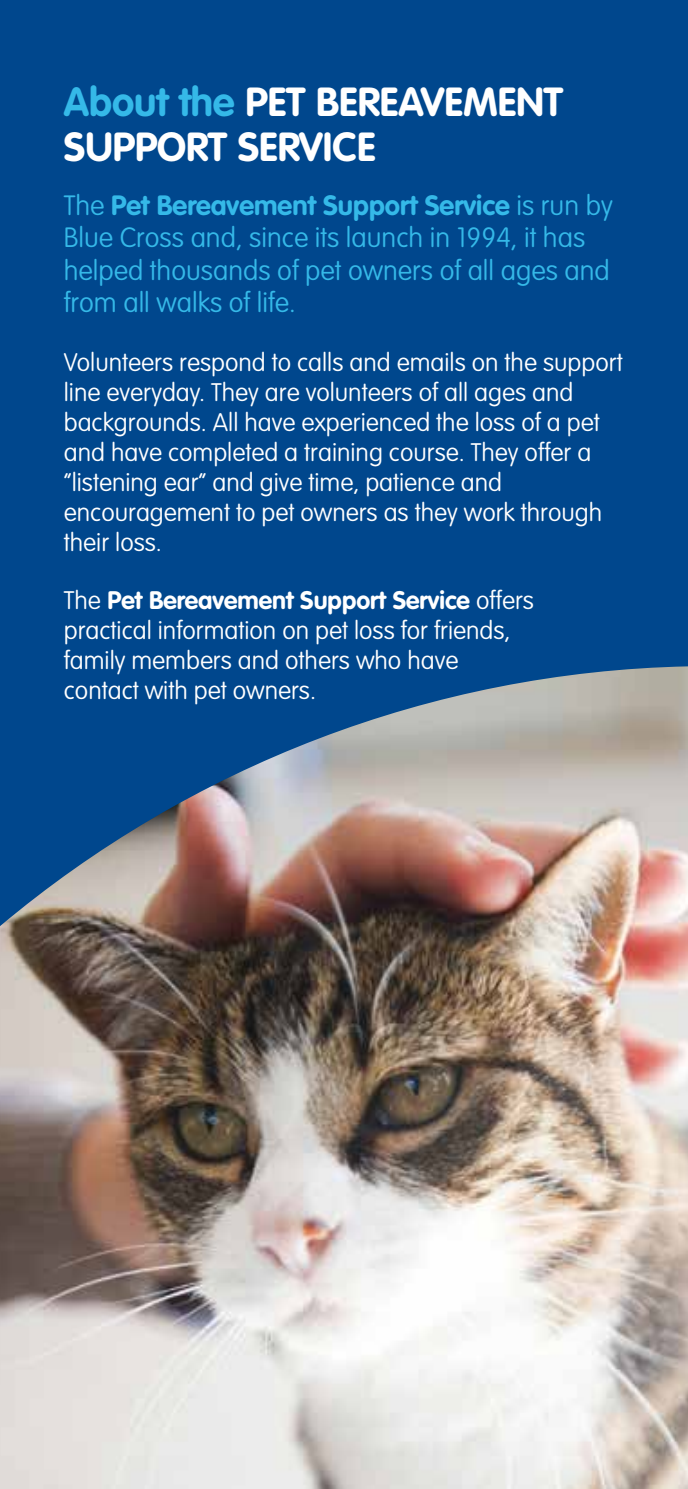
<style>
.page{position:relative;width:688px;height:1489px;background:#fff}
.page>*{position:absolute;margin:0;border:0;box-sizing:border-box;transform-origin:0 0}
.t1{font:700 40px/45px "VAG Rounded Std";color:#fff}
.t2{font:100 27.5px/32.5px "VAG Rounded Std";color:#35b9e8}
.t3{font:100 25px/30px "VAG Rounded Std";color:#fff}
.s1{color:#35b9e8}
.s2{font-weight:700}
</style>
<div class="page">
<div style="left:0;top:0;width:687px;height:1488px;background:#00478d"></div>
<img style="left:0;top:666px;width:687px;height:822px">
<h1 class="t1" style="left:64px;top:81px;width:500px"><span class="s1">About the</span> PET BEREAVEMENT<br>SUPPORT SERVICE</h1>
<p class="t2" style="left:64px;top:190px;width:550px">The <span class="s2">Pet Bereavement Support Service</span> is run by Blue Cross and, since its launch in 1994, it has helped thousands of pet owners of all ages and from all walks of life.</p>
<p class="t3" style="left:64px;top:348px;width:560px">Volunteers respond to calls and emails on the support line everyday. They are volunteers of all ages and backgrounds. All have experienced the loss of a pet and have completed a training course. They offer a “listening ear” and give time, patience and encouragement to pet owners as they work through their loss.</p>
<p class="t3" style="left:64px;top:586px;width:471px">The <span class="s2">Pet Bereavement Support Service</span> offers practical information on pet loss for friends, family members and others who have contact with pet owners.</p>
</div>
